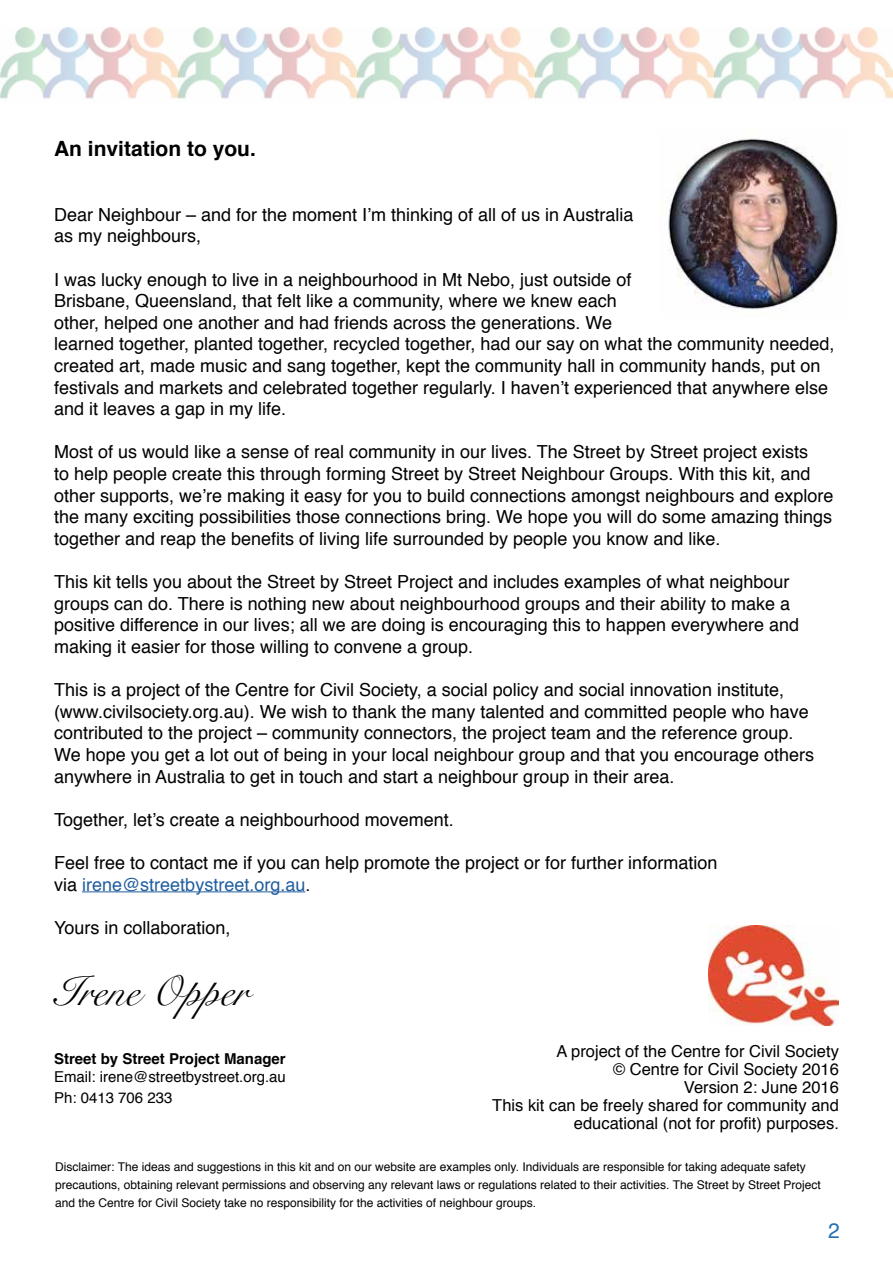
<style>
.page{position:relative;width:893px;height:1263px;background:#fff}
.page>*{position:absolute;margin:0;border:0;box-sizing:border-box;transform-origin:0 0}
.t1{font:42px "Snell Roundhand";color:#000}
.t2{font:700 21px "Helvetica";color:#000}
.t3{font:21px "Helvetica";color:#246fb4}
.t4{font:18px/21.6px "Helvetica";color:#000}
.t5{font:16.5px/18px "Helvetica";color:#000;text-align:right}
.t6{font:15px/20.7px "Helvetica";color:#000}
.t7{font:700 15px "Helvetica";color:#000}
.t8{font:12px/18px "Helvetica";color:#000}
.s1{color:#215e9e}
</style>
<div class="page">
<img style="left:0;top:28px;width:893px;height:71px">
<hr style="left:82px;top:891px;width:223px;height:1px;background:#215e9e">
<img style="left:668px;top:138px;width:170px;height:172px">
<img style="left:708px;top:925px;width:131px;height:100px">
<p class="t2" style="left:54px;top:132px;width:203px">An invitation to you.</p>
<p class="t4" style="left:54px;top:204px;width:581px">Dear Neighbour – and for the moment I’m thinking of all of us in Australia as my neighbours,</p>
<p class="t4" style="left:54px;top:269px;width:782px">I was lucky enough to live in a neighbourhood in Mt Nebo, just outside of<br>Brisbane, Queensland, that felt like a community, where we knew each<br>other, helped one another and had friends across the generations. We<br>learned together, planted together, recycled together, had our say on what the community needed, created art, made music and sang together, kept the community hall in community hands, put on festivals and markets and celebrated together regularly. I haven’t experienced that anywhere else and it leaves a gap in my life.</p>
<p class="t4" style="left:54px;top:442px;width:781px">Most of us would like a sense of real community in our lives. The Street by Street project exists<br>to help people create this through forming Street by Street Neighbour Groups. With this kit, and other supports, we’re making it easy for you to build connections amongst neighbours and explore the many exciting possibilities those connections bring. We hope you will do some amazing things together and reap the benefits of living life surrounded by people you know and like.</p>
<p class="t4" style="left:54px;top:571px;width:747px">This kit tells you about the Street by Street Project and includes examples of what neighbour groups can do. There is nothing new about neighbourhood groups and their ability to make a positive difference in our lives; all we are doing is encouraging this to happen everywhere and making it easier for those willing to convene a group.</p>
<p class="t4" style="left:54px;top:679px;width:762px">This is a project of the Centre for Civil Society, a social policy and social innovation institute, (www.civilsociety.org.au). We wish to thank the many talented and committed people who have contributed to the project – community connectors, the project team and the reference group.<br>We hope you get a lot out of being in your local neighbour group and that you encourage others anywhere in Australia to get in touch and start a neighbour group in their area.</p>
<p class="t4" style="left:54px;top:809px;width:401px">Together, let’s create a neighbourhood movement.</p>
<p class="t4" style="left:54px;top:852px;width:665px">Feel free to contact me if you can help promote the project or for further information via <span class="s1">irene@streetbystreet.org.au</span>.</p>
<p class="t4" style="left:54px;top:917px;width:178px">Yours in collaboration,</p>
<h1 class="t1" style="left:54px;top:967px;width:196px">Irene Opper</h1>
<p class="t7" style="left:54px;top:1047px;width:233px">Street by Street Project Manager</p>
<p class="t6" style="left:54px;top:1067px;width:233px">Email: irene@streetbystreet.org.au<br>Ph: 0413 706 233</p>
<p class="t5" style="left:492px;top:1043px;width:348px">A project of the Centre for Civil Society<br>© Centre for Civil Society 2016<br>Version 2: June 2016<br>This kit can be freely shared for community and educational (not for profit) purposes.</p>
<p class="t8" style="left:55px;top:1158px;width:767px">Disclaimer: The ideas and suggestions in this kit and on our website are examples only. Individuals are responsible for taking adequate safety precautions, obtaining relevant permissions and observing any relevant laws or regulations related to their activities. The Street by Street Project and the Centre for Civil Society take no responsibility for the activities of neighbour groups.</p>
<p class="t3" style="left:828px;top:1214px;width:13px">2</p>
</div>
